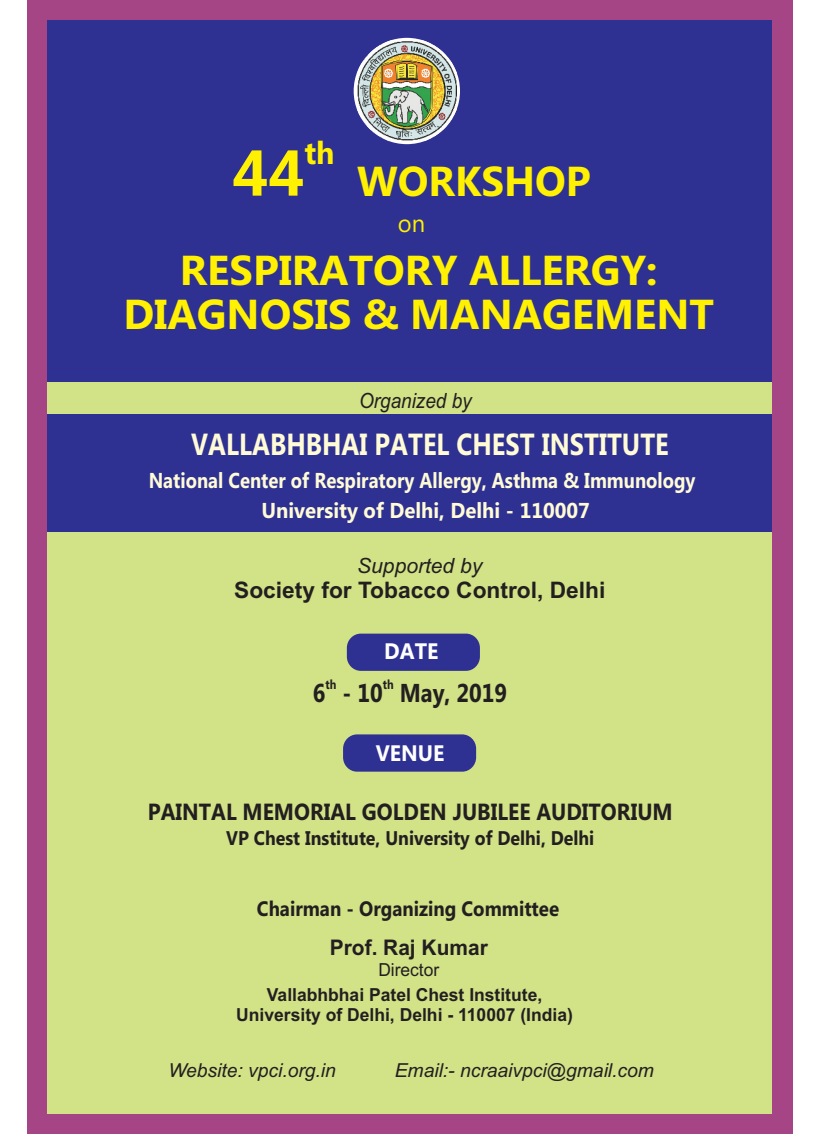
<style>
.page{position:relative;width:819px;height:1134px;background:#fff}
.page>*{position:absolute;margin:0;border:0;box-sizing:border-box;transform-origin:0 0}
.t1{font:700 41.82px/44.4px "Ebrima";color:#fff101;text-align:center}
.t2{font:700 31.5px "Ebrima";color:#fff101}
.t3{font:700 30.45px "Ebrima";color:#fffbd6;scale:.83 1}
.t4{font:700 25.9px "Ebrima";color:#231f20;scale:.85 1}
.t5{font:24.5px "Ebrima";color:#fff101}
.t6{font:700 23.28px "Ebrima";color:#231f20;scale:.9 1}
.t7{font:700 22.75px "Arial";color:#231f20}
.t8{font:700 22.4px "Ebrima";color:#fff;scale:.94 1}
.t9{font:700 21.53px/30.3px "Ebrima";color:#fffbd6;text-align:center;scale:.86 1}
.t10{font:700 21.53px "Arial";color:#231f20}
.t11{font:italic 21px "Arial";color:#231f20;scale:.9 1}
.t12{font:italic 21px "Arial";color:#231f20}
.t13{font:700 20.82px "Ebrima";color:#231f20;scale:.9 1}
.t14{font:700 19.78px "Ebrima";color:#231f20;scale:.9 1}
.t15{font:italic 19.25px "Arial";color:#231f20}
.t16{font:700 18.03px/20.1px "Arial";color:#231f20;text-align:center}
.t17{font:18.03px "Arial";color:#231f20}
.t18{font:700 12.95px "Ebrima";color:#231f20;scale:.85 1}
.s1{font-size:64.58px}
</style>
<div class="page">
<div style="left:27px;top:0;width:765px;height:1134px;background:#a54586"></div>
<div style="left:47px;top:20px;width:725px;height:1094px;background:#d2e287"></div>
<div style="left:47px;top:20px;width:725px;height:361px;background:#2e3092"></div>
<div style="left:343px;top:734px;width:133px;height:38px;background:#2e3092;border-radius:14px"></div>
<div style="left:47px;top:415px;width:725px;height:117px;background:#2e3092"></div>
<div style="left:354px;top:38px;width:106px;height:106px;background:#fff;border-radius:50%"></div>
<img style="left:357px;top:40px;width:100px;height:101px">
<div style="left:347px;top:634px;width:133px;height:37px;background:#2e3092;border-radius:14px"></div>
<h2 class="t2" style="left:304px;top:141px;width:32px">th</h2>
<h1 class="t1" style="left:232px;top:163px;width:360px"><span class="s1">44</span> WORKSHOP</h1>
<p class="t5" style="left:398px;top:214px;width:29px">on</p>
<h1 class="t1" style="left:123px;top:252px;width:592px">RESPIRATORY ALLERGY:<br>DIAGNOSIS &amp; MANAGEMENT</h1>
<p class="t11" style="left:359px;top:393px;width:127px">Organized by</p>
<h3 class="t3" style="left:191px;top:432px;width:577px">VALLABHBHAI PATEL CHEST INSTITUTE</h3>
<p class="t9" style="left:149px;top:467px;width:637px">National Center of Respiratory Allergy, Asthma &amp; Immunology<br>University of Delhi, Delhi - 110007</p>
<p class="t12" style="left:357px;top:557px;width:126px">Supported by</p>
<p class="t7" style="left:234px;top:581px;width:373px">Society for Tobacco Control, Delhi</p>
<p class="t8" style="left:384px;top:642px;width:59px">DATE</p>
<p class="t18" style="left:325px;top:679px;width:14px">th</p>
<p class="t18" style="left:383px;top:679px;width:14px">th</p>
<p class="t4" style="left:313px;top:683px;width:230px">6 - 10 May, 2019</p>
<p class="t8" style="left:376px;top:745px;width:75px">VENUE</p>
<p class="t6" style="left:148px;top:803px;width:585px">PAINTAL MEMORIAL GOLDEN JUBILEE AUDITORIUM</p>
<p class="t14" style="left:226px;top:831px;width:411px">VP Chest Institute, University of Delhi, Delhi</p>
<p class="t13" style="left:257px;top:900px;width:337px">Chairman - Organizing Committee</p>
<p class="t10" style="left:330px;top:939px;width:159px">Prof. Raj Kumar</p>
<p class="t17" style="left:378px;top:963px;width:62px">Director</p>
<p class="t16" style="left:236px;top:986px;width:338px">Vallabhbhai Patel Chest Institute,<br>University of Delhi, Delhi - 110007 (India)</p>
<p class="t15" style="left:168px;top:1063px;width:169px">Website: vpci.org.in</p>
<p class="t15" style="left:395px;top:1063px;width:261px">Email:- ncraaivpci@gmail.com</p>
</div>
